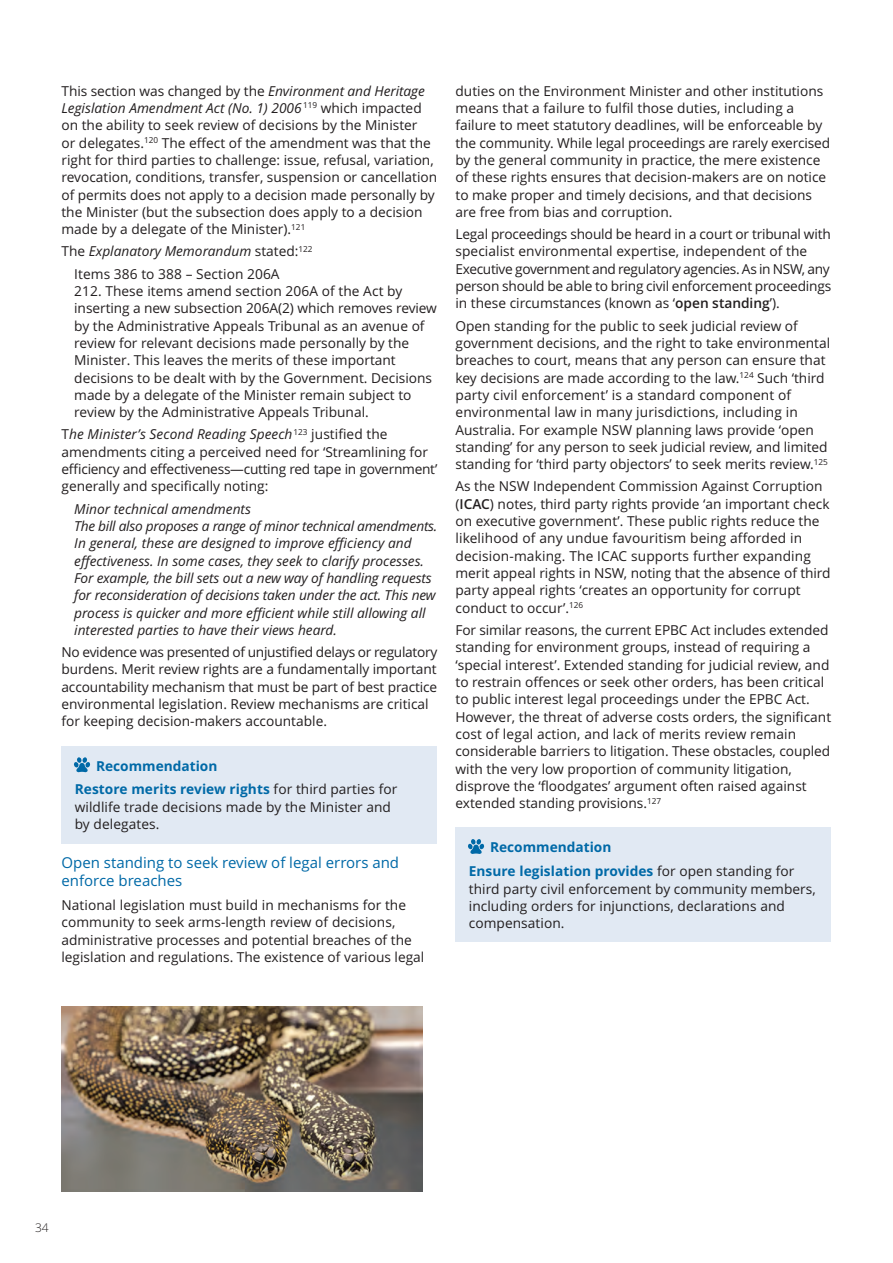
<style>
.page{position:relative;width:893px;height:1263px;background:#fff}
.page>*{position:absolute;margin:0;border:0;box-sizing:border-box;transform-origin:0 0}
.t1{font:15px/18px "Open Sans";color:#0069a7}
.t2{font:13.65px/17.2px "Open Sans";color:#231f20}
.t3{font:italic 13.65px/17.2px "Open Sans";color:#231f20}
.t4{font:700 13.65px/23.9px "Open Sans";color:#0069a7}
.t5{font:300 12px "Open Sans";color:#231f20}
.s1{font-style:italic}
.s2{font-weight:400;color:#231f20}
.s3{font-weight:600}
</style>
<div class="page">
<div style="left:61px;top:746px;width:376px;height:97px;background:#e1e9f3"></div>
<svg style="left:74px;top:757px;width:16px;height:15px"></svg>
<div style="left:455px;top:827px;width:375px;height:115px;background:#e1e9f3"></div>
<svg style="left:468px;top:839px;width:16px;height:15px"></svg>
<img style="left:61px;top:1006px;width:361px;height:186px">
<p class="t2" style="left:61px;top:83px;width:377px">This section was changed by the <span class="s1">Environment and Heritage Legislation Amendment Act (No. 1) 2006</span> <sup>119</sup> which impacted on the ability to seek review of decisions by the Minister<br>or delegates.<sup>120</sup> The effect of the amendment was that the right for third parties to challenge: issue, refusal, variation, revocation, conditions, transfer, suspension or cancellation of permits does not apply to a decision made personally by the Minister (but the subsection does apply to a decision made by a delegate of the Minister).<sup>121</sup></p>
<p class="t2" style="left:74px;top:242px;width:240px;line-height:22.2px;text-indent:-13px">The <span class="s1">Explanatory Memorandum</span> stated:<sup>122<br></sup>Items 386 to 388 – Section 206A</p>
<p class="t2" style="left:74px;top:284px;width:364px">212. These items amend section 206A of the Act by inserting a new subsection 206A(2) which removes review by the Administrative Appeals Tribunal as an avenue of review for relevant decisions made personally by the Minister. This leaves the merits of these important decisions to be dealt with by the Government. Decisions made by a delegate of the Minister remain subject to review by the Administrative Appeals Tribunal.</p>
<p class="t2" style="left:61px;top:427px;width:377px">T<span class="s1">he Minister’s Second Reading Speech</span><sup>123</sup> justified the amendments citing a perceived need for ‘Streamlining for efficiency and effectiveness—cutting red tape in government’ generally and specifically noting:</p>
<p class="t3" style="left:74px;top:501px;width:364px">Minor technical amendments<br>The bill also proposes a range of minor technical amendments.<br>In general, these are designed to improve efficiency and effectiveness. In some cases, they seek to clarify processes.<br>For example, the bill sets out a new way of handling requests for reconsideration of decisions taken under the act. This new process is quicker and more efficient while still allowing all interested parties to have their views heard.</p>
<p class="t2" style="left:61px;top:645px;width:377px">No evidence was presented of unjustified delays or regulatory burdens. Merit review rights are a fundamentally important accountability mechanism that must be part of best practice environmental legislation. Review mechanisms are critical for keeping decision-makers accountable.</p>
<p class="t4" style="left:75px;top:755px;width:324px;text-indent:21px">Recommendation<br>Restore merits review rights <span class="s2">for third parties for</span></p>
<p class="t2" style="left:75px;top:800px;width:318px">wildlife trade decisions made by the Minister and by delegates.</p>
<p class="t1" style="left:61px;top:855px;width:339px">Open standing to seek review of legal errors and enforce breaches</p>
<p class="t2" style="left:61px;top:898px;width:364px">National legislation must build in mechanisms for the community to seek arms-length review of decisions, administrative processes and potential breaches of the legislation and regulations. The existence of various legal</p>
<p class="t2" style="left:455px;top:83px;width:376px">duties on the Environment Minister and other institutions means that a failure to fulfil those duties, including a failure to meet statutory deadlines, will be enforceable by the community. While legal proceedings are rarely exercised by the general community in practice, the mere existence of these rights ensures that decision-makers are on notice to make proper and timely decisions, and that decisions are free from bias and corruption.</p>
<p class="t2" style="left:455px;top:227px;width:377px">Legal proceedings should be heard in a court or tribunal with specialist environmental expertise, independent of the Executive government and regulatory agencies. As in NSW, any person should be able to bring civil enforcement proceedings in these circumstances (known as ‘<span class="s3">open standing</span>’).</p>
<p class="t2" style="left:455px;top:318px;width:376px">Open standing for the public to seek judicial review of government decisions, and the right to take environmental breaches to court, means that any person can ensure that key decisions are made according to the law.<sup>124</sup> Such ‘third party civil enforcement’ is a standard component of environmental law in many jurisdictions, including in Australia. For example NSW planning laws provide ‘open standing’ for any person to seek judicial review, and limited standing for ‘third party objectors’ to seek merits review.<sup>125</sup></p>
<p class="t2" style="left:455px;top:479px;width:376px">As the NSW Independent Commission Against Corruption (<span class="s3">ICAC</span>) notes, third party rights provide ‘an important check on executive government’. These public rights reduce the likelihood of any undue favouritism being afforded in decision-making. The ICAC supports further expanding merit appeal rights in NSW, noting that the absence of third party appeal rights ‘creates an opportunity for corrupt conduct to occur’.<sup>126</sup></p>
<p class="t2" style="left:455px;top:623px;width:377px">For similar reasons, the current EPBC Act includes extended standing for environment groups, instead of requiring a ‘special interest’. Extended standing for judicial review, and to restrain offences or seek other orders, has been critical to public interest legal proceedings under the EPBC Act.<br>However, the threat of adverse costs orders, the significant cost of legal action, and lack of merits review remain considerable barriers to litigation. These obstacles, coupled with the very low proportion of community litigation, disprove the ‘floodgates’ argument often raised against extended standing provisions.<sup>127</sup></p>
<p class="t4" style="left:469px;top:837px;width:327px;text-indent:21px">Recommendation<br>Ensure legislation provides <span class="s2">for open standing for</span></p>
<p class="t2" style="left:469px;top:881px;width:348px">third party civil enforcement by community members, including orders for injunctions, declarations and compensation.</p>
<p class="t5" style="left:35px;top:1223px;width:15px">34</p>
</div>
